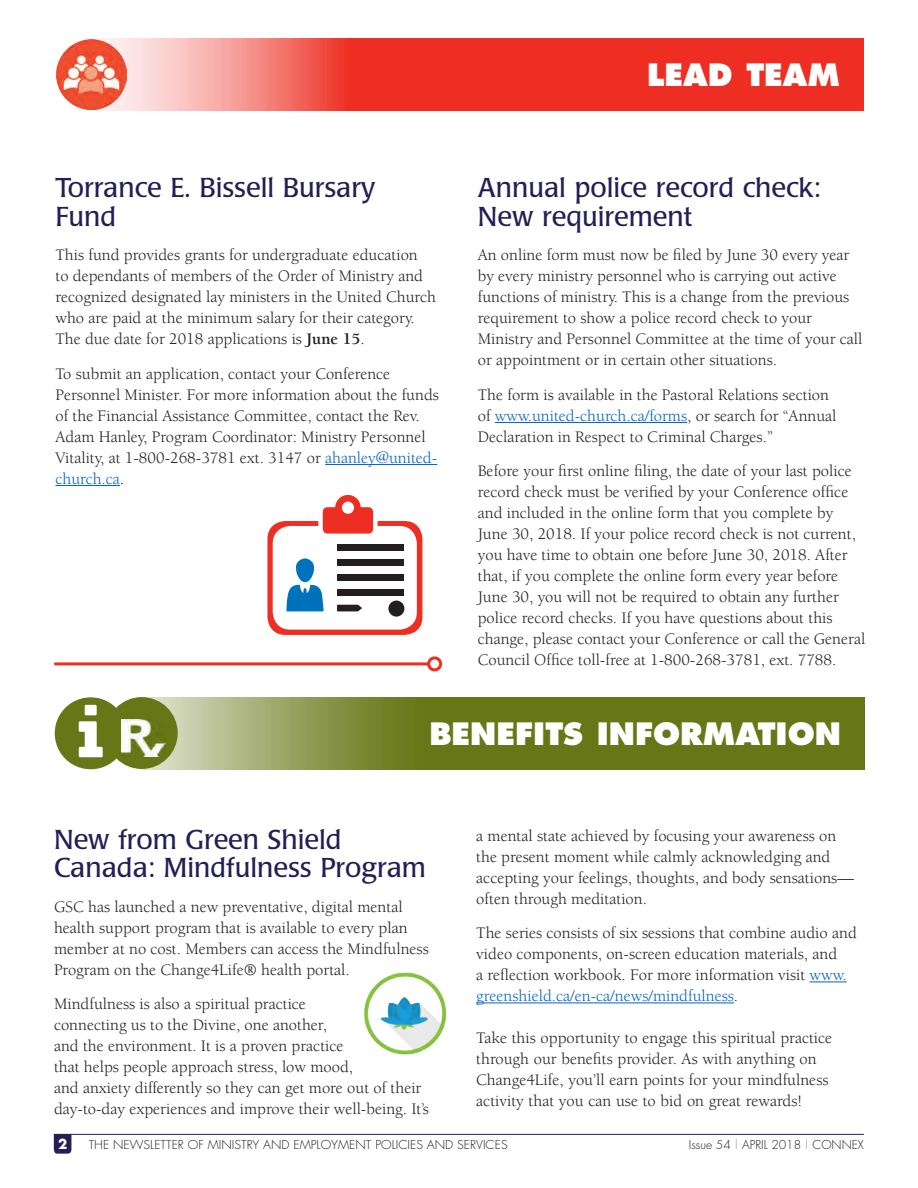
<style>
.page{position:relative;width:918px;height:1188px;background:#fff}
.page>*{position:absolute;margin:0;border:0;box-sizing:border-box;transform-origin:0 0}
.t1{font:800 30px "Futura";color:#fff}
.t2{font:27px/28.5px "Poppl Laudatio";color:#231f56}
.T1{font:16.5px/21px "Berkeley";color:#231f20}
.t3{font:700 13.5px "Futura";color:#fff}
.t4{font:300 12px "Futura";color:#231f20}
.s1{font-weight:700}
.s2{color:#0563c1}
.s3{color:#939598}
</style>
<div class="page">
<svg style="left:148px;top:697px;width:717px;height:72px;background:#788632"></svg>
<svg style="left:55px;top:697px;width:72px;height:72px"></svg>
<div style="left:106px;top:697px;width:72px;height:72px;background:#677717;border-radius:50%"></div>
<img style="left:121px;top:720px;width:44px;height:36px">
<svg style="left:93px;top:38px;width:771px;height:72px;background:#f04d43"></svg>
<img style="left:56px;top:39px;width:71px;height:71px">
<hr style="left:54px;top:1134px;width:810px;height:1px;background:#231f56">
<svg style="left:54px;top:1135px;width:17px;height:19px"></svg>
<hr style="left:325px;top:464px;width:112px;height:1px;background:#0563c1">
<hr style="left:56px;top:485px;width:64px;height:1px;background:#0563c1">
<hr style="left:495px;top:422px;width:192px;height:1px;background:#0563c1">
<hr style="left:55px;top:662px;width:374px;height:3px;background:#ee2e22">
<div style="left:427px;top:656px;width:15px;height:15px;border:3px solid #ee2e22;border-radius:50%"></div>
<hr style="left:810px;top:981px;width:37px;height:1px;background:#0563c1">
<hr style="left:476px;top:1002px;width:258px;height:1px;background:#0563c1">
<img style="left:364px;top:972px;width:83px;height:83px">
<div style="left:267px;top:521px;width:155px;height:114px;background:#ee2e22;border-radius:18px"></div>
<div style="left:273px;top:526px;width:144px;height:104px;background:#fff;border-radius:18px"></div>
<div style="left:321px;top:505px;width:54px;height:31px;background:#ee2e22;border-radius:7px"></div>
<div style="left:318px;top:503px;width:60px;height:35px;border:4px solid #fff;border-radius:7px"></div>
<div style="left:337px;top:559px;width:67px;height:7px;background:#231f20"></div>
<div style="left:337px;top:544px;width:67px;height:6px;background:#231f20"></div>
<div style="left:337px;top:574px;width:67px;height:7px;background:#231f20"></div>
<div style="left:337px;top:589px;width:67px;height:7px;background:#231f20"></div>
<svg style="left:337px;top:605px;width:25px;height:6px"></svg>
<div style="left:388px;top:601px;width:16px;height:16px;background:#231f20;border-radius:50%"></div>
<svg style="left:286px;top:558px;width:38px;height:53px"></svg>
<div style="left:335px;top:495px;width:26px;height:25px;background:#ee2e22;border-radius:50%"></div>
<div style="left:342px;top:502px;width:12px;height:12px;background:#fff;border-radius:50%"></div>
<h2 class="t2" style="left:56px;top:174px;width:322px">Torrance E. Bissell Bursary<br>Fund</h2>
<p class="T1" style="left:56px;top:245px;width:382px">This fund provides grants for undergraduate education<br>to dependants of members of the Order of Ministry and recognized designated lay ministers in the United Church who are paid at the minimum salary for their category.<br>The due date for 2018 applications is <span class="s1">June 15</span>.</p>
<p class="T1" style="left:56px;top:364px;width:385px">To submit an application, contact your Conference Personnel Minister. For more information about the funds of the Financial Assistance Committee, contact the Rev.<br>Adam Hanley, Program Coordinator: Ministry Personnel Vitality, at 1-800-268-3781 ext. 3147 or <span class="s2">ahanley@united&shy;church.ca</span>.</p>
<h1 class="t1" style="left:647px;top:56px;width:195px">LEAD TEAM</h1>
<h2 class="t2" style="left:478px;top:174px;width:345px">Annual police record check:<br>New requirement</h2>
<p class="T1" style="left:478px;top:245px;width:386px">An online form must now be filed by June 30 every year by every ministry personnel who is carrying out active functions of ministry. This is a change from the previous requirement to show a police record check to your Ministry and Personnel Committee at the time of your call or appointment or in certain other situations.</p>
<p class="T1" style="left:478px;top:385px;width:360px">The form is available in the Pastoral Relations section of <span class="s2">www.united-church.ca/forms</span>, or search for “Annual<br>Declaration in Respect to Criminal Charges.”</p>
<p class="T1" style="left:478px;top:461px;width:389px">Before your first online filing, the date of your last police record check must be verified by your Conference office and included in the online form that you complete by June 30, 2018. If your police record check is not current, you have time to obtain one before June 30, 2018. After that, if you complete the online form every year before June 30, you will not be required to obtain any further police record checks. If you have questions about this change, please contact your Conference or call the General Council Office toll-free at 1-800-268-3781, ext. 7788.</p>
<h1 class="t1" style="left:430px;top:715px;width:413px">BENEFITS INFORMATION</h1>
<h2 class="t2" style="left:54px;top:826px;width:374px">New from Green Shield<br>Canada: Mindfulness Program</h2>
<p class="T1" style="left:54px;top:896px;width:376px">GSC has launched a new preventative, digital mental health support program that is available to every plan member at no cost. Members can access the Mindfulness Program on the Change4Life® health portal.</p>
<p class="T1" style="left:54px;top:994px;width:376px">Mindfulness is also a spiritual practice<br>connecting us to the Divine, one another,<br>and the environment. It is a proven practice<br>that helps people approach stress, low mood,<br>and anxiety differently so they can get more out of their day-to-day experiences and improve their well-being. It’s</p>
<p class="T1" style="left:476px;top:825px;width:379px">a mental state achieved by focusing your awareness on the present moment while calmly acknowledging and accepting your feelings, thoughts, and body sensations— often through meditation.</p>
<p class="T1" style="left:476px;top:923px;width:382px">The series consists of six sessions that combine audio and video components, on-screen education materials, and<br>a reflection workbook. For more information visit <span class="s2">www. greenshield.ca/en-ca/news/mindfulness</span>.</p>
<h2 class="T1" style="left:476px;top:1027px;width:358px">Take this opportunity to engage this spiritual practice through our benefits provider. As with anything on Change4Life, you’ll earn points for your mindfulness activity that you can use to bid on great rewards!</h2>
<p class="t3" style="left:58px;top:1134px;width:11px">2</p>
<p class="t4" style="left:89px;top:1137px;width:421px">THE NEWSLETTER OF MINISTRY AND EMPLOYMENT POLICIES AND SERVICES</p>
<p class="t4" style="left:689px;top:1137px;width:176px">Issue 54 <span class="s3">|</span> APRIL 2018 <span class="s3">|</span> CONNEX</p>
</div>
